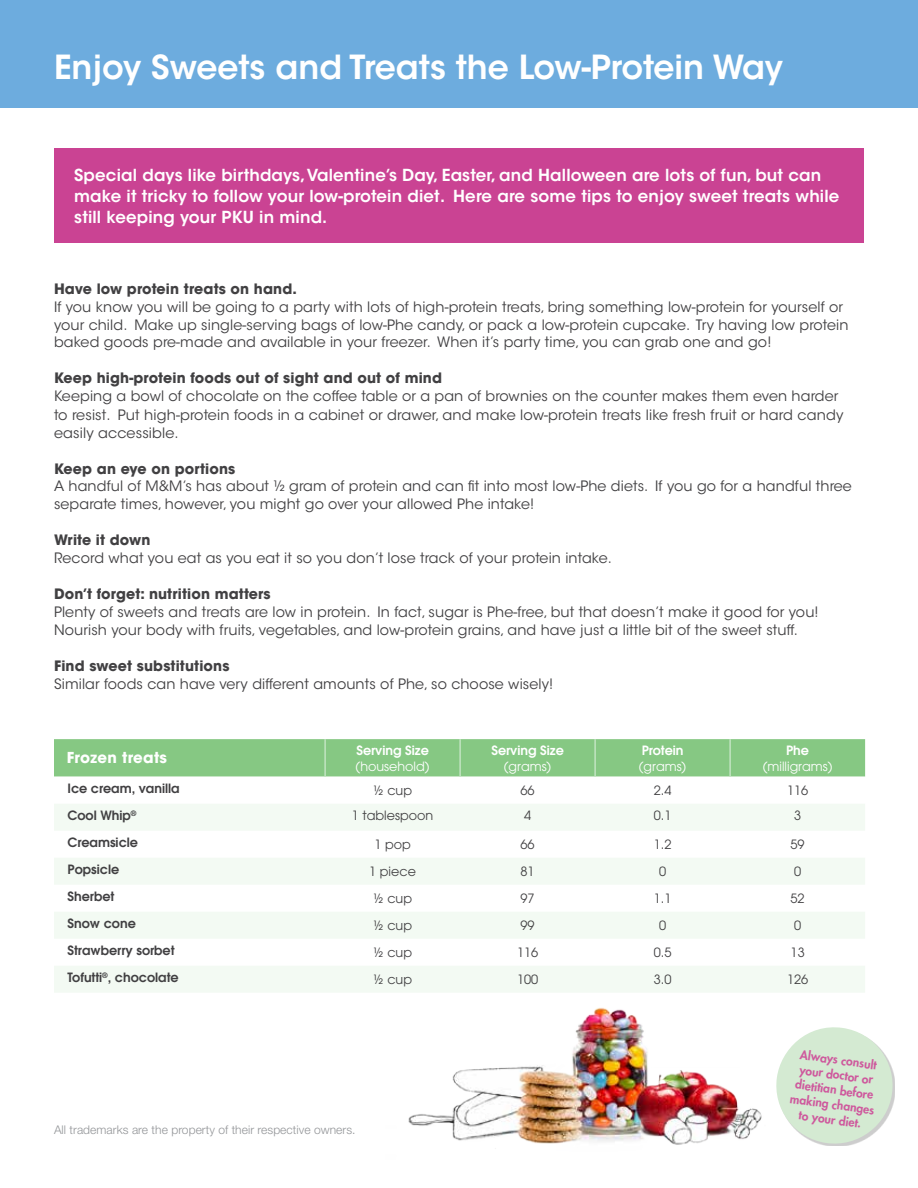
<style>
.page{position:relative;width:918px;height:1188px;background:#fff}
.page>*{position:absolute;margin:0;border:0;box-sizing:border-box;transform-origin:0 0}
.t1{font:600 33px "ITC Avant Garde Std";color:#fff}
.t2{font:600 16.5px/21px "ITC Avant Garde Std";letter-spacing:.01em;color:#fff}
.t3{font:700 15px "ITC Avant Garde Std";letter-spacing:.02em;color:#fff}
.t4{font:14.25px/18px "ITC Avant Garde Std";letter-spacing:.01em;color:#414042}
.t5{font:700 14.25px "ITC Avant Garde Std";letter-spacing:.01em;color:#414042}
.t6{font:12.75px "Avant Garde";color:#414042}
.t7{font:600 12.75px "Avant Garde";color:#414042}
.t8{font:12.75px "Avant Garde";color:#fff}
.t9{font:600 12.75px "Avant Garde";color:#fff}
.t10{font:800 12px/15px "Futura Std";color:#ce599d;text-align:center}
.t11{font:300 12px "Helvetica Neue LT Std";letter-spacing:.005em;color:#939598}
</style>
<div class="page">
<div style="left:0;top:0;width:918px;height:108px;background:#6dacde"></div>
<div style="left:54px;top:148px;width:810px;height:95px;background:#ca4393"></div>
<div style="left:54px;top:739px;width:811px;height:38px;background:#86c883"></div>
<svg style="left:54px;top:804px;width:811px;height:188px;fill:#f3faf3"></svg>
<hr style="left:324px;top:739px;width:2px;height:38px;background:#c2e4c1">
<hr style="left:459px;top:739px;width:2px;height:38px;background:#c2e4c1">
<hr style="left:594px;top:739px;width:2px;height:38px;background:#c2e4c1">
<hr style="left:729px;top:739px;width:2px;height:38px;background:#c2e4c1">
<img style="left:408px;top:1007px;width:354px;height:138px">
<svg style="left:776px;top:1027px;width:119px;height:119px"></svg>
<h1 class="t1" style="left:54px;top:46px;width:730px">Enjoy Sweets and Treats the Low-Protein Way</h1>
<p class="t2" style="left:74px;top:164px;width:767px">Special days like birthdays, Valentine’s Day, Easter, and Halloween are lots of fun, but can make it tricky to follow your low-protein diet. Here are some tips to enjoy sweet treats while still keeping your PKU in mind.</p>
<p class="t5" style="left:54px;top:279px;width:244px">Have low protein treats on hand.</p>
<p class="t4" style="left:54px;top:298px;width:796px">If you know you will be going to a party with lots of high-protein treats, bring something low-protein for yourself or your child. Make up single-serving bags of low-Phe candy, or pack a low-protein cupcake. Try having low protein baked goods pre-made and available in your freezer. When it’s party time, you can grab one and go!</p>
<p class="t5" style="left:54px;top:369px;width:390px">Keep high-protein foods out of sight and out of mind</p>
<p class="t4" style="left:54px;top:388px;width:791px">Keeping a bowl of chocolate on the coffee table or a pan of brownies on the counter makes them even harder to resist. Put high-protein foods in a cabinet or drawer, and make low-protein treats like fresh fruit or hard candy easily accessible.</p>
<p class="t5" style="left:54px;top:459px;width:183px">Keep an eye on portions</p>
<p class="t4" style="left:54px;top:478px;width:799px">A handful of M&amp;M’s has about ½ gram of protein and can fit into most low-Phe diets. If you go for a handful three separate times, however, you might go over your allowed Phe intake!</p>
<p class="t5" style="left:54px;top:531px;width:98px">Write it down</p>
<p class="t4" style="left:54px;top:550px;width:559px">Record what you eat as you eat it so you don’t lose track of your protein intake.</p>
<p class="t5" style="left:54px;top:585px;width:218px">Don’t forget: nutrition matters</p>
<p class="t4" style="left:54px;top:604px;width:766px">Plenty of sweets and treats are low in protein. In fact, sugar is Phe-free, but that doesn’t make it good for you!<br>Nourish your body with fruits, vegetables, and low-protein grains, and have just a little bit of the sweet stuff.</p>
<p class="t5" style="left:54px;top:657px;width:177px">Find sweet substitutions</p>
<p class="t4" style="left:54px;top:676px;width:501px">Similar foods can have very different amounts of Phe, so choose wisely!</p>
<p class="t3" style="left:67px;top:748px;width:102px">Frozen treats</p>
<p class="t9" style="left:356px;top:742px;width:74px">Serving Size</p>
<p class="t8" style="left:356px;top:758px;width:75px">(household)</p>
<p class="t9" style="left:491px;top:742px;width:74px">Serving Size</p>
<p class="t8" style="left:504px;top:758px;width:49px">(grams)</p>
<p class="t9" style="left:642px;top:742px;width:43px">Protein</p>
<p class="t8" style="left:639px;top:758px;width:49px">(grams)</p>
<p class="t9" style="left:786px;top:742px;width:24px">Phe</p>
<p class="t8" style="left:763px;top:758px;width:71px">(milligrams)</p>
<p class="t7" style="left:68px;top:780px;width:114px">Ice cream, vanilla</p>
<p class="t6" style="left:373px;top:783px;width:40px">½ cup</p>
<p class="t6" style="left:521px;top:783px;width:16px">66</p>
<p class="t6" style="left:654px;top:783px;width:19px">2.4</p>
<p class="t6" style="left:787px;top:783px;width:23px">116</p>
<p class="t7" style="left:68px;top:807px;width:70px">Cool Whip<sup>®</sup></p>
<p class="t6" style="left:352px;top:807px;width:83px">1 tablespoon</p>
<p class="t6" style="left:524px;top:807px;width:9px">4</p>
<p class="t6" style="left:654px;top:807px;width:19px">0.1</p>
<p class="t6" style="left:794px;top:807px;width:9px">3</p>
<p class="t7" style="left:68px;top:834px;width:72px">Creamsicle</p>
<p class="t6" style="left:374px;top:837px;width:38px">1 pop</p>
<p class="t6" style="left:521px;top:837px;width:16px">66</p>
<p class="t6" style="left:654px;top:837px;width:19px">1.2</p>
<p class="t6" style="left:791px;top:837px;width:16px">59</p>
<p class="t7" style="left:68px;top:861px;width:53px">Popsicle</p>
<p class="t6" style="left:369px;top:864px;width:48px">1 piece</p>
<p class="t6" style="left:521px;top:864px;width:16px">81</p>
<p class="t6" style="left:659px;top:864px;width:9px">0</p>
<p class="t6" style="left:794px;top:864px;width:9px">0</p>
<p class="t7" style="left:68px;top:888px;width:48px">Sherbet</p>
<p class="t6" style="left:373px;top:891px;width:40px">½ cup</p>
<p class="t6" style="left:521px;top:891px;width:16px">97</p>
<p class="t6" style="left:654px;top:891px;width:19px">1.1</p>
<p class="t6" style="left:791px;top:891px;width:16px">52</p>
<p class="t7" style="left:68px;top:915px;width:70px">Snow cone</p>
<p class="t6" style="left:373px;top:918px;width:40px">½ cup</p>
<p class="t6" style="left:521px;top:918px;width:16px">99</p>
<p class="t6" style="left:659px;top:918px;width:9px">0</p>
<p class="t6" style="left:794px;top:918px;width:9px">0</p>
<p class="t7" style="left:68px;top:942px;width:109px">Strawberry sorbet</p>
<p class="t6" style="left:373px;top:945px;width:40px">½ cup</p>
<p class="t6" style="left:517px;top:945px;width:23px">116</p>
<p class="t6" style="left:654px;top:945px;width:19px">0.5</p>
<p class="t6" style="left:791px;top:945px;width:16px">13</p>
<p class="t7" style="left:68px;top:969px;width:113px">Tofutti<sup>®</sup>, chocolate</p>
<p class="t6" style="left:373px;top:972px;width:40px">½ cup</p>
<p class="t6" style="left:517px;top:972px;width:23px">100</p>
<p class="t6" style="left:654px;top:972px;width:19px">3.0</p>
<p class="t6" style="left:787px;top:972px;width:23px">126</p>
<p class="t11" style="left:54px;top:1122px;width:303px">All trademarks are the property of their respective owners.</p>
<p class="t10" style="left:797px;top:1046px;width:86px;rotate:8deg">Always consult your doctor or dietitian before making changes to your diet.</p>
</div>
